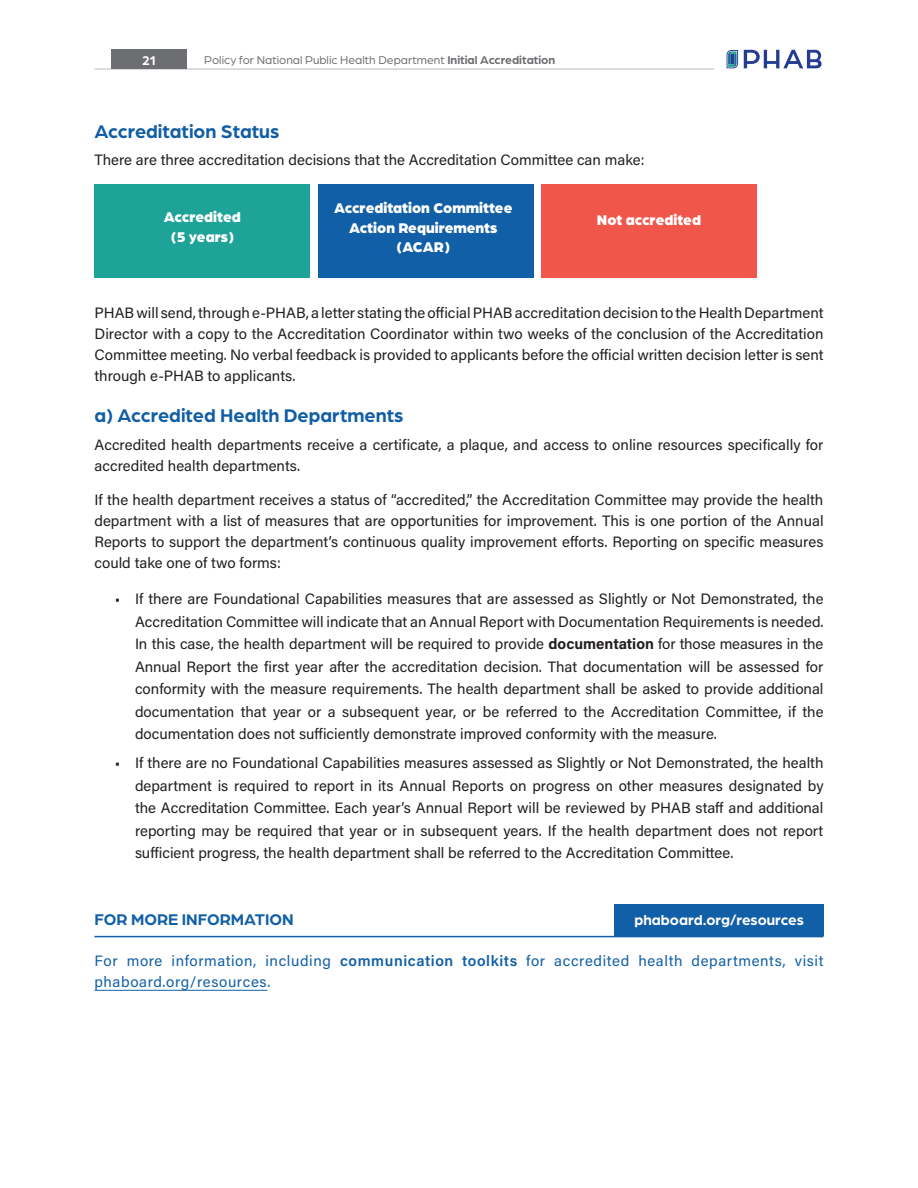
<style>
.page{position:relative;width:918px;height:1188px;background:#fff}
.page>*{position:absolute;margin:0;border:0;box-sizing:border-box;transform-origin:0 0}
.H5{font:700 19.5px "Arboria";color:#115ea5}
.for_more_info{font:700 16.5px "Arboria";color:#115fa6}
.SINGLE_Body_bullet{font:15px/22.5px "Acumin Pro";color:#231f20;text-align:justify}
.SINGLE_Body_paragrap{font:15px/21px "Acumin Pro";color:#231f20;text-align:justify}
.for_more_info_body{font:15px/21px "Acumin Pro";letter-spacing:.04em;color:#115fa6}
.t1{font:900 15px/19.5px "Arboria";color:#fff;text-align:center}
.for_more_info-2{font:700 15px "Arboria";color:#fff}
.t2{font:700 13.5px "Arboria";color:#fff}
.t3{font:12px "Arboria";color:#6d6e71}
.s1{font-weight:700}
.s2{font-weight:600}
</style>
<div class="page">
<hr style="left:94px;top:68px;width:620px;height:2px;background:#d1d2d4">
<div style="left:112px;top:50px;width:75px;height:19px;background:#6d6e71"></div>
<svg style="left:744px;top:50px;width:78px;height:18px"></svg>
<svg style="left:727px;top:50px;width:11px;height:18px"></svg>
<div style="left:614px;top:905px;width:210px;height:31px;background:#115fa6"></div>
<hr style="left:94px;top:936px;width:730px;height:1px;background:#115fa6">
<hr style="left:94px;top:990px;width:173px;height:1px;background:#115fa6">
<div style="left:94px;top:184px;width:216px;height:94px;background:#1da397"></div>
<div style="left:318px;top:184px;width:216px;height:94px;background:#115fa6"></div>
<div style="left:541px;top:184px;width:216px;height:94px;background:#f0564a"></div>
<p class="t2" style="left:142px;top:51px;width:16px">21</p>
<p class="t3" style="left:204px;top:52px;width:353px">Policy for National Public Health Department <span class="s1">Initial Accreditation</span></p>
<h3 class="H5" style="left:94px;top:118px;width:186px">Accreditation Status</h3>
<p class="SINGLE_Body_paragrap" style="left:94px;top:149px;width:552px">There are three accreditation decisions that the Accreditation Committee can make:</p>
<p class="t1" style="left:164px;top:206px;width:78px">Accredited</p>
<p class="t1" style="left:171px;top:226px;width:65px">(5 years)</p>
<p class="t1" style="left:334px;top:197px;width:180px">Accreditation Committee<br>Action Requirements (ACAR)</p>
<p class="t1" style="left:597px;top:209px;width:106px">Not accredited</p>
<p class="SINGLE_Body_paragrap" style="left:94px;top:302px;width:731px">PHAB will send, through e-PHAB, a letter stating the official PHAB accreditation decision to the Health Department Director with a copy to the Accreditation Coordinator within two weeks of the conclusion of the Accreditation Committee meeting. No verbal feedback is provided to applicants before the official written decision letter is sent through e-PHAB to applicants.</p>
<h3 class="H5" style="left:94px;top:402px;width:310px">a) Accredited Health Departments</h3>
<p class="SINGLE_Body_paragrap" style="left:94px;top:433px;width:730px">Accredited health departments receive a certificate, a plaque, and access to online resources specifically for accredited health departments.</p>
<p class="SINGLE_Body_paragrap" style="left:94px;top:489px;width:731px">If the health department receives a status of “accredited,” the Accreditation Committee may provide the health department with a list of measures that are opportunities for improvement. This is one portion of the Annual Reports to support the department’s continuous quality improvement efforts. Reporting on specific measures could take one of two forms:</p>
<p class="SINGLE_Body_bullet" style="left:135px;top:587px;width:690px;text-indent:-20px">• If there are Foundational Capabilities measures that are assessed as Slightly or Not Demonstrated, the Accreditation Committee will indicate that an Annual Report with Documentation Requirements is needed.<br>In this case, the health department will be required to provide <span class="s1">documentation</span> for those measures in the Annual Report the first year after the accreditation decision. That documentation will be assessed for conformity with the measure requirements. The health department shall be asked to provide additional documentation that year or a subsequent year, or be referred to the Accreditation Committee, if the documentation does not sufficiently demonstrate improved conformity with the measure.</p>
<p class="SINGLE_Body_bullet" style="left:135px;top:751px;width:690px;text-indent:-20px">• If there are no Foundational Capabilities measures assessed as Slightly or Not Demonstrated, the health department is required to report in its Annual Reports on progress on other measures designated by the Accreditation Committee. Each year’s Annual Report will be reviewed by PHAB staff and additional reporting may be required that year or in subsequent years. If the health department does not report sufficient progress, the health department shall be referred to the Accreditation Committee.</p>
<h5 class="for_more_info" style="left:94px;top:908px;width:201px">FOR MORE INFORMATION</h5>
<h5 class="for_more_info-2" style="left:634px;top:910px;width:171px">phaboard.org/resources</h5>
<p class="for_more_info_body" style="left:94px;top:950px;width:730px">For more information, including <span class="s2">communication toolkits</span> for accredited health departments, visit phaboard.org/resources.</p>
</div>
